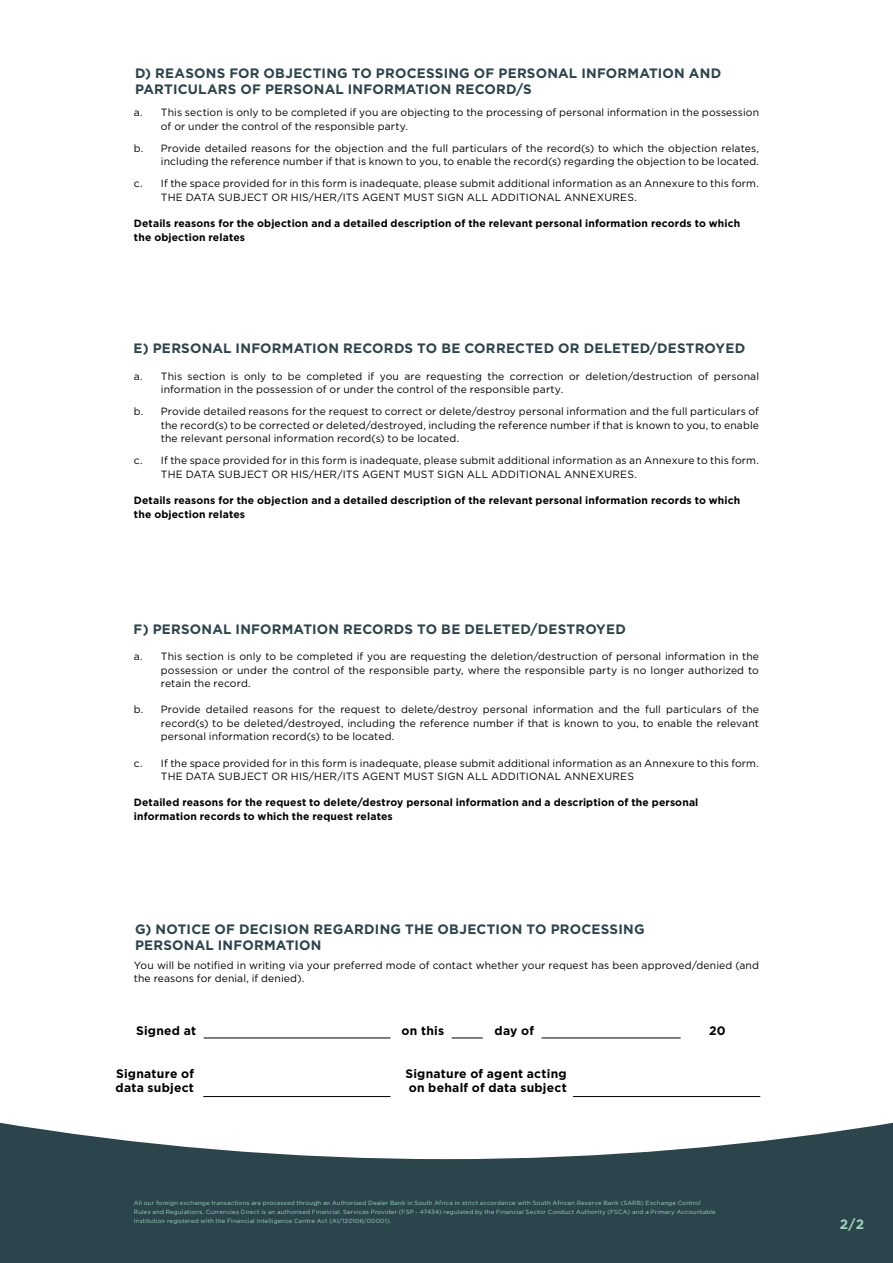
<style>
.page{position:relative;width:893px;height:1263px;background:#fff}
.page>*{position:absolute;margin:0;border:0;box-sizing:border-box;transform-origin:0 0}
.t1{font:700 13.65px/15.9px "Gotham";letter-spacing:.015em;color:#2c444c}
.t2{font:700 13.65px "Gotham";color:#9bd3ba}
.t3{font:700 12.3px/14.4px "Gotham";letter-spacing:.02em;color:#000}
.t4{font:10.5px/13.5px "Gotham";letter-spacing:.01em;color:#000}
.t5{font:700 10.5px/13.5px "Gotham";letter-spacing:.015em;color:#000}
.t6{font:6px/9px "Gotham";letter-spacing:.025em;color:#9bd3ba}
</style>
<div class="page">
<svg style="left:0;top:1122px;width:893px;height:141px;fill:#2c444c"></svg>
<hr style="left:204px;top:1038px;width:186px;height:1px;background:#000">
<hr style="left:452px;top:1038px;width:31px;height:1px;background:#000">
<hr style="left:541px;top:1038px;width:140px;height:1px;background:#000">
<hr style="left:203px;top:1096px;width:187px;height:1px;background:#000">
<hr style="left:573px;top:1096px;width:187px;height:1px;background:#000">
<h1 class="t1" style="left:135px;top:65px;width:588px">D) REASONS FOR OBJECTING TO PROCESSING OF PERSONAL INFORMATION AND<br>PARTICULARS OF PERSONAL INFORMATION RECORD/S</h1>
<p class="t4" style="left:161px;top:106px;width:600px;text-indent:-27px">a. This section is only to be completed if you are objecting to the processing of personal information in the possession of or under the control of the responsible party.</p>
<p class="t4" style="left:134px;top:141px;width:627px;text-align:right">b. Provide detailed reasons for the objection and the full particulars of the record(s) to which the objection relates, including the reference number if that is known to you, to enable the record(s) regarding the objection to be located.</p>
<p class="t4" style="left:161px;top:177px;width:599px;text-indent:-27px">c. If the space provided for in this form is inadequate, please submit additional information as an Annexure to this form.<br>THE DATA SUBJECT OR HIS/HER/ITS AGENT MUST SIGN ALL ADDITIONAL ANNEXURES.</p>
<p class="t5" style="left:134px;top:217px;width:608px">Details reasons for the objection and a detailed description of the relevant personal information records to which the objection relates</p>
<h1 class="t1" style="left:134px;top:340px;width:613px">E) PERSONAL INFORMATION RECORDS TO BE CORRECTED OR DELETED/DESTROYED</h1>
<p class="t4" style="left:161px;top:369px;width:600px;text-indent:-27px">a. This section is only to be completed if you are requesting the correction or deletion/destruction of personal information in the possession of or under the control of the responsible party.</p>
<p class="t4" style="left:161px;top:404px;width:600px;text-align:justify;text-indent:-27px">b. Provide detailed reasons for the request to correct or delete/destroy personal information and the full particulars of the record(s) to be corrected or deleted/destroyed, including the reference number if that is known to you, to enable the relevant personal information record(s) to be located.</p>
<p class="t4" style="left:161px;top:454px;width:599px;text-indent:-27px">c. If the space provided for in this form is inadequate, please submit additional information as an Annexure to this form.<br>THE DATA SUBJECT OR HIS/HER/ITS AGENT MUST SIGN ALL ADDITIONAL ANNEXURES.</p>
<p class="t5" style="left:134px;top:493px;width:608px">Details reasons for the objection and a detailed description of the relevant personal information records to which the objection relates</p>
<h1 class="t1" style="left:134px;top:621px;width:494px">F) PERSONAL INFORMATION RECORDS TO BE DELETED/DESTROYED</h1>
<p class="t4" style="left:161px;top:649px;width:600px;text-align:justify;text-indent:-27px">a. This section is only to be completed if you are requesting the deletion/destruction of personal information in the possession or under the control of the responsible party, where the responsible party is no longer authorized to retain the record.</p>
<p class="t4" style="left:161px;top:703px;width:600px;text-align:justify;text-indent:-27px">b. Provide detailed reasons for the request to delete/destroy personal information and the full particulars of the record(s) to be deleted/destroyed, including the reference number if that is known to you, to enable the relevant personal information record(s) to be located.</p>
<p class="t4" style="left:161px;top:756px;width:599px;text-indent:-27px">c. If the space provided for in this form is inadequate, please submit additional information as an Annexure to this form.<br>THE DATA SUBJECT OR HIS/HER/ITS AGENT MUST SIGN ALL ADDITIONAL ANNEXURES</p>
<p class="t5" style="left:134px;top:796px;width:566px">Detailed reasons for the request to delete/destroy personal information and a description of the personal information records to which the request relates</p>
<h1 class="t1" style="left:135px;top:921px;width:511px">G) NOTICE OF DECISION REGARDING THE OBJECTION TO PROCESSING<br>PERSONAL INFORMATION</h1>
<p class="t4" style="left:134px;top:958px;width:626px">You will be notified in writing via your preferred mode of contact whether your request has been approved/denied (and the reasons for denial, if denied).</p>
<p class="t3" style="left:136px;top:1023px;width:62px">Signed at</p>
<p class="t3" style="left:401px;top:1023px;width:44px">on this</p>
<p class="t3" style="left:495px;top:1023px;width:41px">day of</p>
<p class="t3" style="left:709px;top:1023px;width:18px">20</p>
<p class="t3" style="left:116px;top:1066px;width:80px">Signature of data subject</p>
<p class="t3" style="left:405px;top:1066px;width:163px">Signature of agent acting on behalf of data subject</p>
<p class="t6" style="left:134px;top:1198px;width:583px">All our foreign exchange transactions are processed through an Authorised Dealer Bank in South Africa in strict accordance with South African Reserve Bank (SARB) Exchange Control<br>Rules and Regulations. Currencies Direct is an authorised Financial. Services Provider (FSP - 47434) regulated by the Financial Sector Conduct Authority (FSCA) and a Primary Accountable<br>Institution registered with the Financial Intelligence Centre Act (AI/120106/00001).</p>
<h1 class="t2" style="left:840px;top:1215px;width:26px">2/2</h1>
</div>
